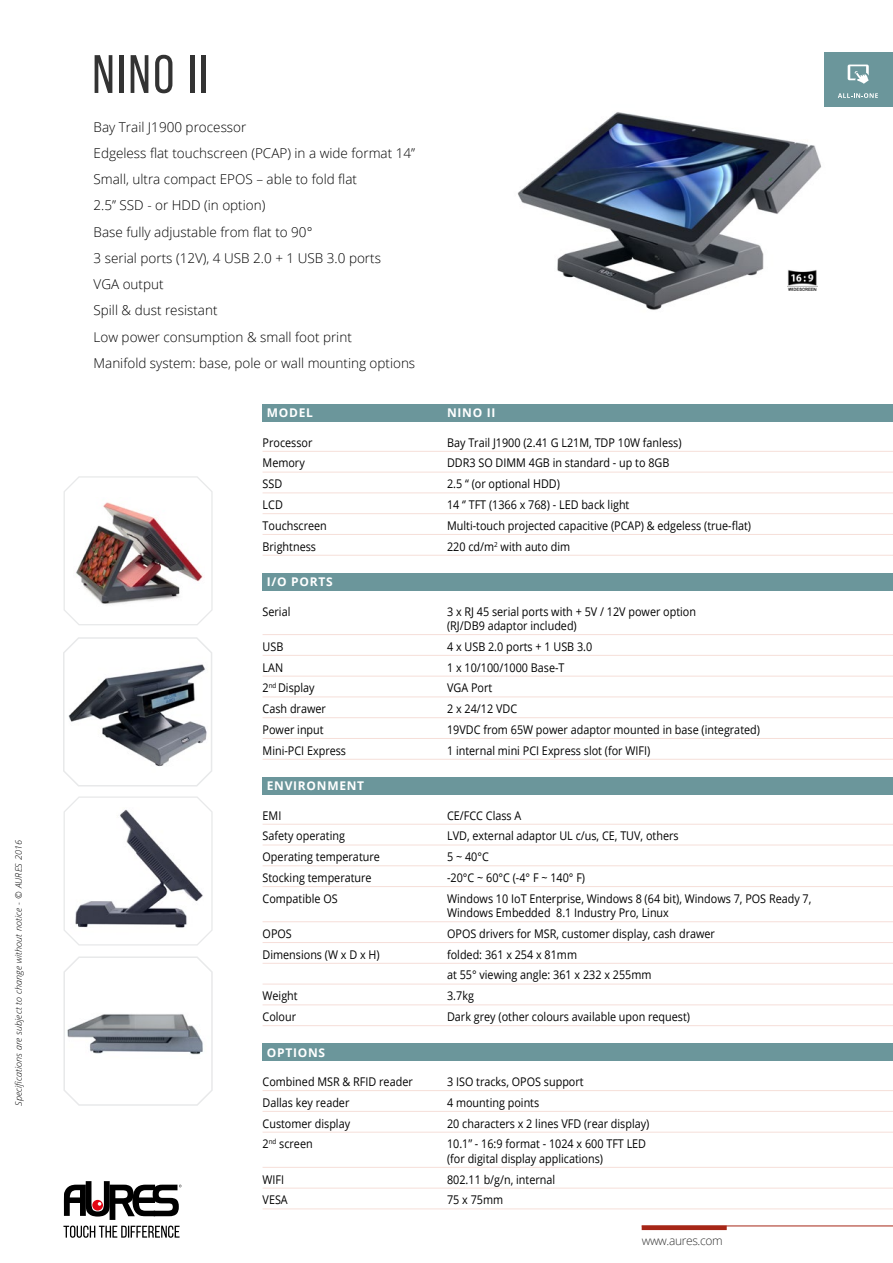
<style>
.page{position:relative;width:893px;height:1263px;background:#fff}
.page>*{position:absolute;margin:0;border:0;box-sizing:border-box;transform-origin:0 0}
.t1{font:54px "Bebas Neue";letter-spacing:.05em;color:#333}
.t2{font:300 13.5px/26.2px "Open Sans";color:#000}
.t3{font:12px/14.4px "Open Sans";color:#000;scale:.9 1}
.t4{font:700 12px "Open Sans";letter-spacing:.06em;color:#fff}
.t5{font:300 12px "Open Sans";letter-spacing:-.03em;color:#333}
.t6{font:italic 300 9px "Open Sans";letter-spacing:.01em;color:#000}
</style>
<div class="page">
<svg style="left:63px;top:1181px;width:119px;height:57px"></svg>
<div style="left:642px;top:1225px;width:85px;height:5px;background:#a62617"></div>
<hr style="left:642px;top:1225px;width:251px;height:1px;background:#a62617">
<div style="left:824px;top:52px;width:69px;height:55px;background:#6b969b"></div>
<svg style="left:848px;top:65px;width:21px;height:19px"></svg>
<svg style="left:838px;top:93px;width:40px;height:5px"></svg>
<div style="left:263px;top:404px;width:630px;height:18px;background:#6b969b"></div>
<hr style="left:263px;top:451px;width:630px;height:1px;background:#f6dfd9">
<hr style="left:263px;top:472px;width:630px;height:1px;background:#f6dfd9">
<hr style="left:263px;top:492px;width:630px;height:1px;background:#f6dfd9">
<hr style="left:263px;top:513px;width:630px;height:1px;background:#f6dfd9">
<hr style="left:263px;top:534px;width:630px;height:1px;background:#f6dfd9">
<hr style="left:263px;top:555px;width:630px;height:1px;background:#f6dfd9">
<div style="left:263px;top:573px;width:630px;height:17px;background:#6b969b"></div>
<hr style="left:263px;top:634px;width:630px;height:1px;background:#f6dfd9">
<hr style="left:263px;top:655px;width:630px;height:1px;background:#f6dfd9">
<hr style="left:263px;top:676px;width:630px;height:1px;background:#f6dfd9">
<hr style="left:263px;top:696px;width:630px;height:1px;background:#f6dfd9">
<hr style="left:263px;top:717px;width:630px;height:1px;background:#f6dfd9">
<hr style="left:263px;top:738px;width:630px;height:1px;background:#f6dfd9">
<hr style="left:263px;top:759px;width:630px;height:1px;background:#f6dfd9">
<div style="left:263px;top:777px;width:630px;height:17px;background:#6b969b"></div>
<hr style="left:263px;top:824px;width:630px;height:1px;background:#f6dfd9">
<hr style="left:263px;top:845px;width:630px;height:1px;background:#f6dfd9">
<hr style="left:263px;top:865px;width:630px;height:1px;background:#f6dfd9">
<hr style="left:263px;top:886px;width:630px;height:1px;background:#f6dfd9">
<hr style="left:263px;top:921px;width:630px;height:1px;background:#f6dfd9">
<hr style="left:263px;top:942px;width:630px;height:1px;background:#f6dfd9">
<hr style="left:263px;top:963px;width:630px;height:1px;background:#f6dfd9">
<hr style="left:263px;top:984px;width:630px;height:1px;background:#f6dfd9">
<hr style="left:263px;top:1004px;width:630px;height:1px;background:#f6dfd9">
<hr style="left:263px;top:1025px;width:630px;height:1px;background:#f6dfd9">
<div style="left:263px;top:1043px;width:630px;height:18px;background:#6b969b"></div>
<hr style="left:263px;top:1090px;width:630px;height:1px;background:#f6dfd9">
<hr style="left:263px;top:1111px;width:630px;height:1px;background:#f6dfd9">
<hr style="left:263px;top:1132px;width:630px;height:1px;background:#f6dfd9">
<hr style="left:263px;top:1167px;width:630px;height:1px;background:#f6dfd9">
<hr style="left:263px;top:1188px;width:630px;height:1px;background:#f6dfd9">
<hr style="left:263px;top:1208px;width:630px;height:1px;background:#f6dfd9">
<svg style="left:63px;top:637px;width:149px;height:150px"></svg>
<img style="left:517px;top:112px;width:305px;height:198px">
<img style="left:787px;top:270px;width:30px;height:20px">
<img style="left:63px;top:476px;width:150px;height:149px">
<svg style="left:63px;top:956px;width:150px;height:150px"></svg>
<svg style="left:63px;top:796px;width:150px;height:150px"></svg>
<p class="t6" style="left:12px;top:1106px;width:267px;rotate:-90deg">Specifications are subject to change without notice - © AURES 2016</p>
<h1 class="t1" style="left:92px;top:45px;width:117px">NINO II</h1>
<p class="t2" style="left:94px;top:113px;width:323px">Bay Trail J1900 processor<br>Edgeless flat touchscreen (PCAP) in a wide format 14’’ Small, ultra compact EPOS – able to fold flat<br>2.5’’ SSD - or HDD (in option)<br>Base fully adjustable from flat to 90°<br>3 serial ports (12V), 4 USB 2.0 + 1 USB 3.0 ports<br>VGA output<br>Spill &amp; dust resistant<br>Low power consumption &amp; small foot print<br>Manifold system: base, pole or wall mounting options</p>
<p class="t4" style="left:267px;top:405px;width:48px">MODEL</p>
<p class="t4" style="left:447px;top:405px;width:50px">NINO II</p>
<p class="t3" style="left:263px;top:435px;width:57px">Processor</p>
<p class="t3" style="left:447px;top:435px;width:262px">Bay Trail J1900 (2.41 G L21M, TDP 10W fanless)</p>
<p class="t3" style="left:263px;top:456px;width:48px">Memory</p>
<p class="t3" style="left:447px;top:456px;width:249px">DDR3 SO DIMM 4GB in standard - up to 8GB</p>
<p class="t3" style="left:263px;top:476px;width:23px">SSD</p>
<p class="t3" style="left:447px;top:476px;width:127px">2.5 “ (or optional HDD)</p>
<p class="t3" style="left:263px;top:497px;width:24px">LCD</p>
<p class="t3" style="left:447px;top:497px;width:204px">14 ‘’ TFT (1366 x 768) - LED back light</p>
<p class="t3" style="left:263px;top:518px;width:73px">Touchscreen</p>
<p class="t3" style="left:447px;top:518px;width:339px">Multi-touch projected capacitive (PCAP) &amp; edgeless (true-flat)</p>
<p class="t3" style="left:263px;top:539px;width:61px">Brightness</p>
<p class="t3" style="left:447px;top:539px;width:138px">220 cd/m<sup>2</sup> with auto dim</p>
<p class="t4" style="left:267px;top:573px;width:67px">I/O PORTS</p>
<p class="t3" style="left:263px;top:604px;width:32px">Serial</p>
<p class="t3" style="left:447px;top:604px;width:278px">3 x RJ 45 serial ports with + 5V / 12V power option (RJ/DB9 adaptor included)</p>
<p class="t3" style="left:263px;top:639px;width:25px">USB</p>
<p class="t3" style="left:447px;top:639px;width:163px">4 x USB 2.0 ports + 1 USB 3.0</p>
<p class="t3" style="left:263px;top:660px;width:24px">LAN</p>
<p class="t3" style="left:447px;top:660px;width:132px">1 x 10/100/1000 Base-T</p>
<p class="t3" style="left:263px;top:680px;width:59px">2<sup>nd</sup> Display</p>
<p class="t3" style="left:447px;top:680px;width:52px">VGA Port</p>
<p class="t3" style="left:263px;top:701px;width:72px">Cash drawer</p>
<p class="t3" style="left:447px;top:701px;width:79px">2 x 24/12 VDC</p>
<p class="t3" style="left:263px;top:722px;width:69px">Power input</p>
<p class="t3" style="left:447px;top:722px;width:349px">19VDC from 65W power adaptor mounted in base (integrated)</p>
<p class="t3" style="left:263px;top:743px;width:94px">Mini-PCI Express</p>
<p class="t3" style="left:447px;top:743px;width:227px">1 internal mini PCI Express slot (for WIFI)</p>
<p class="t4" style="left:267px;top:777px;width:99px">ENVIRONMENT</p>
<p class="t3" style="left:263px;top:808px;width:22px">EMI</p>
<p class="t3" style="left:447px;top:808px;width:84px">CE/FCC Class A</p>
<p class="t3" style="left:263px;top:828px;width:93px">Safety operating</p>
<p class="t3" style="left:447px;top:828px;width:259px">LVD, external adaptor UL c/us, CE, TUV, others</p>
<p class="t3" style="left:263px;top:849px;width:132px">Operating temperature</p>
<p class="t3" style="left:447px;top:849px;width:48px">5 ~ 40°C</p>
<p class="t3" style="left:263px;top:870px;width:123px">Stocking temperature</p>
<p class="t3" style="left:447px;top:870px;width:155px">-20°C ~ 60°C (-4° F ~ 140° F)</p>
<p class="t3" style="left:263px;top:891px;width:85px">Compatible OS</p>
<p class="t3" style="left:447px;top:891px;width:406px">Windows 10 IoT Enterprise, Windows 8 (64 bit), Windows 7, POS Ready 7,<br>Windows Embedded 8.1 Industry Pro, Linux</p>
<p class="t3" style="left:263px;top:926px;width:34px">OPOS</p>
<p class="t3" style="left:447px;top:926px;width:299px">OPOS drivers for MSR, customer display, cash drawer</p>
<p class="t3" style="left:263px;top:947px;width:132px">Dimensions (W x D x H)</p>
<p class="t3" style="left:447px;top:943px;width:229px;line-height:20.9px">folded: 361 x 254 x 81mm<br>at 55° viewing angle: 361 x 232 x 255mm</p>
<p class="t3" style="left:263px;top:988px;width:41px">Weight</p>
<p class="t3" style="left:447px;top:988px;width:31px">3.7kg</p>
<p class="t3" style="left:263px;top:1009px;width:39px">Colour</p>
<p class="t3" style="left:447px;top:1009px;width:272px">Dark grey (other colours available upon request)</p>
<p class="t4" style="left:267px;top:1044px;width:60px">OPTIONS</p>
<p class="t3" style="left:263px;top:1074px;width:168px">Combined MSR &amp; RFID reader</p>
<p class="t3" style="left:447px;top:1074px;width:153px">3 ISO tracks, OPOS support</p>
<p class="t3" style="left:263px;top:1095px;width:98px">Dallas key reader</p>
<p class="t3" style="left:447px;top:1095px;width:104px">4 mounting points</p>
<p class="t3" style="left:263px;top:1116px;width:99px">Customer display</p>
<p class="t3" style="left:447px;top:1116px;width:226px">20 characters x 2 lines VFD (rear display)</p>
<p class="t3" style="left:263px;top:1136px;width:57px">2<sup>nd</sup> screen</p>
<p class="t3" style="left:447px;top:1136px;width:223px">10.1’’ - 16:9 format - 1024 x 600 TFT LED (for digital display applications)</p>
<p class="t3" style="left:263px;top:1171px;width:26px">WIFI</p>
<p class="t3" style="left:447px;top:1171px;width:122px">802.11 b/g/n, internal</p>
<p class="t3" style="left:263px;top:1192px;width:29px">VESA</p>
<p class="t3" style="left:447px;top:1192px;width:64px">75 x 75mm</p>
<p class="t5" style="left:642px;top:1233px;width:83px">www.aures.com</p>
</div>
